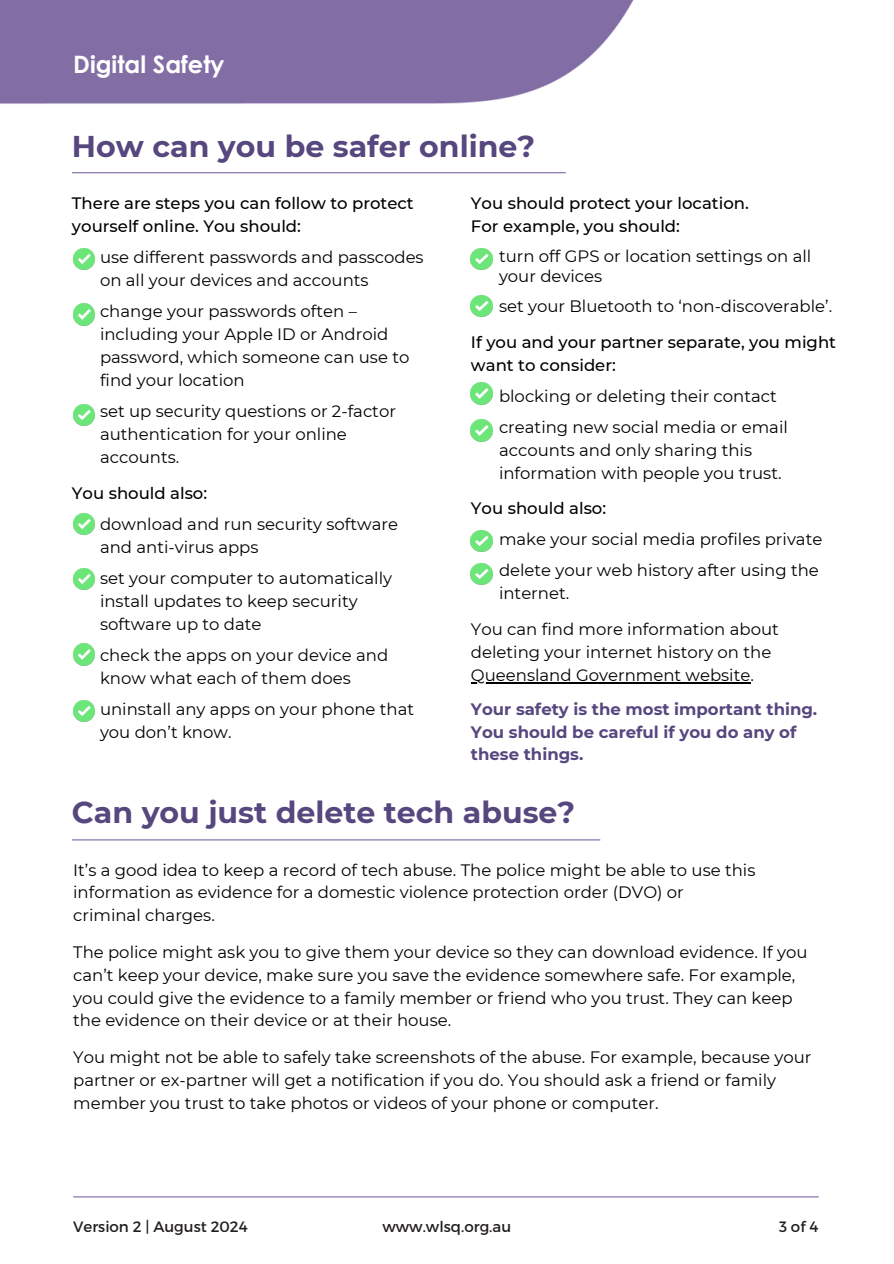
<style>
.page{position:relative;width:894px;height:1264px;background:#fff}
.page>*{position:absolute;margin:0;border:0;box-sizing:border-box;transform-origin:0 0}
.t1{font:700 30px "Montserrat";color:#56477e}
.t2{font:700 24px "Century Gothic";color:#fff}
.t3{font:16.5px/23px "Montserrat";color:#000}
.t4{font:500 16.5px/23px "Montserrat";color:#000}
.t5{font:700 16.5px/22.5px "Montserrat";color:#56477e}
.t6{font:15px "Montserrat";color:#231f20}
</style>
<div class="page">
<hr style="left:73px;top:1196px;width:745px;height:1px;background:#7e67a5">
<img style="left:0;top:0;width:634px;height:104px">
<hr style="left:72px;top:839px;width:528px;height:1px;background:#7e67a5">
<hr style="left:72px;top:172px;width:493px;height:1px;background:#7e67a5">
<img style="left:73px;top:248px;width:22px;height:21px">
<hr style="left:471px;top:682px;width:279px;height:1px;background:#000">
<img style="left:73px;top:304px;width:22px;height:21px">
<img style="left:73px;top:404px;width:22px;height:21px">
<img style="left:471px;top:248px;width:21px;height:21px">
<img style="left:471px;top:295px;width:21px;height:22px">
<img style="left:73px;top:513px;width:22px;height:21px">
<img style="left:73px;top:568px;width:22px;height:22px">
<img style="left:73px;top:644px;width:22px;height:21px">
<img style="left:73px;top:700px;width:22px;height:21px">
<img style="left:471px;top:383px;width:21px;height:21px">
<img style="left:471px;top:420px;width:21px;height:21px">
<img style="left:471px;top:530px;width:21px;height:22px">
<img style="left:471px;top:563px;width:21px;height:21px">
<p class="t2" style="left:73px;top:49px;width:153px">Digital Safety</p>
<p class="t1" style="left:72px;top:127px;width:464px">How can you be safer online?</p>
<p class="t4" style="left:72px;top:192px;width:343px">There are steps you can follow to protect yourself online. You should:</p>
<p class="t3" style="left:100px;top:246px;width:325px">use different passwords and passcodes on all your devices and accounts</p>
<p class="t3" style="left:100px;top:300px;width:311px">change your passwords often – including your Apple ID or Android password, which someone can use to find your location</p>
<p class="t3" style="left:100px;top:400px;width:297px">set up security questions or 2-factor authentication for your online accounts.</p>
<p class="t4" style="left:72px;top:481px;width:137px">You should also:</p>
<p class="t3" style="left:100px;top:512px;width:299px">download and run security software and anti-virus apps</p>
<p class="t3" style="left:100px;top:566px;width:293px">set your computer to automatically install updates to keep security software up to date</p>
<p class="t3" style="left:100px;top:643px;width:289px">check the apps on your device and know what each of them does</p>
<h3 class="t3" style="left:100px;top:697px;width:315px">uninstall any apps on your phone that you don’t know.</h3>
<p class="t4" style="left:471px;top:192px;width:279px">You should protect your location.<br>For example, you should:</p>
<h3 class="t3" style="left:499px;top:246px;width:314px;line-height:20.5px">turn off GPS or location settings on all your devices</h3>
<p class="t3" style="left:499px;top:295px;width:334px">set your Bluetooth to ‘non-discoverable’.</p>
<p class="t4" style="left:471px;top:330px;width:366px">If you and your partner separate, you might want to consider:</p>
<h3 class="t3" style="left:499px;top:384px;width:279px">blocking or deleting their contact</h3>
<p class="t3" style="left:499px;top:415px;width:290px">creating new social media or email accounts and only sharing this information with people you trust.</p>
<p class="t4" style="left:471px;top:497px;width:137px">You should also:</p>
<p class="t3" style="left:499px;top:528px;width:325px">make your social media profiles private</p>
<p class="t3" style="left:499px;top:559px;width:321px">delete your web history after using the internet.</p>
<p class="t3" style="left:471px;top:617px;width:309px">You can find more information about deleting your internet history on the</p>
<p class="t3" style="left:471px;top:663px;width:284px">Queensland Government website.</p>
<p class="t5" style="left:471px;top:698px;width:348px">Your safety is the most important thing.<br>You should be careful if you do any of these things.</p>
<h2 class="t1" style="left:72px;top:794px;width:504px">Can you just delete tech abuse?</h2>
<h1 class="t3" style="left:73px;top:858px;width:683px">It’s a good idea to keep a record of tech abuse. The police might be able to use this information as evidence for a domestic violence protection order (DVO) or</h1>
<h3 class="t3" style="left:73px;top:903px;width:143px">criminal charges.</h3>
<p class="t3" style="left:73px;top:940px;width:735px">The police might ask you to give them your device so they can download evidence. If you can’t keep your device, make sure you save the evidence somewhere safe. For example, you could give the evidence to a family member or friend who you trust. They can keep the evidence on their device or at their house.</p>
<p class="t3" style="left:73px;top:1045px;width:739px">You might not be able to safely take screenshots of the abuse. For example, because your partner or ex-partner will get a notification if you do. You should ask a friend or family member you trust to take photos or videos of your phone or computer.</p>
<p class="t6" style="left:73px;top:1216px;width:176px">Version 2 | August 2024</p>
<p class="t6" style="left:382px;top:1216px;width:130px">www.wlsq.org.au</p>
<h3 class="t6" style="left:778px;top:1216px;width:41px">3of4</h3>
</div>
